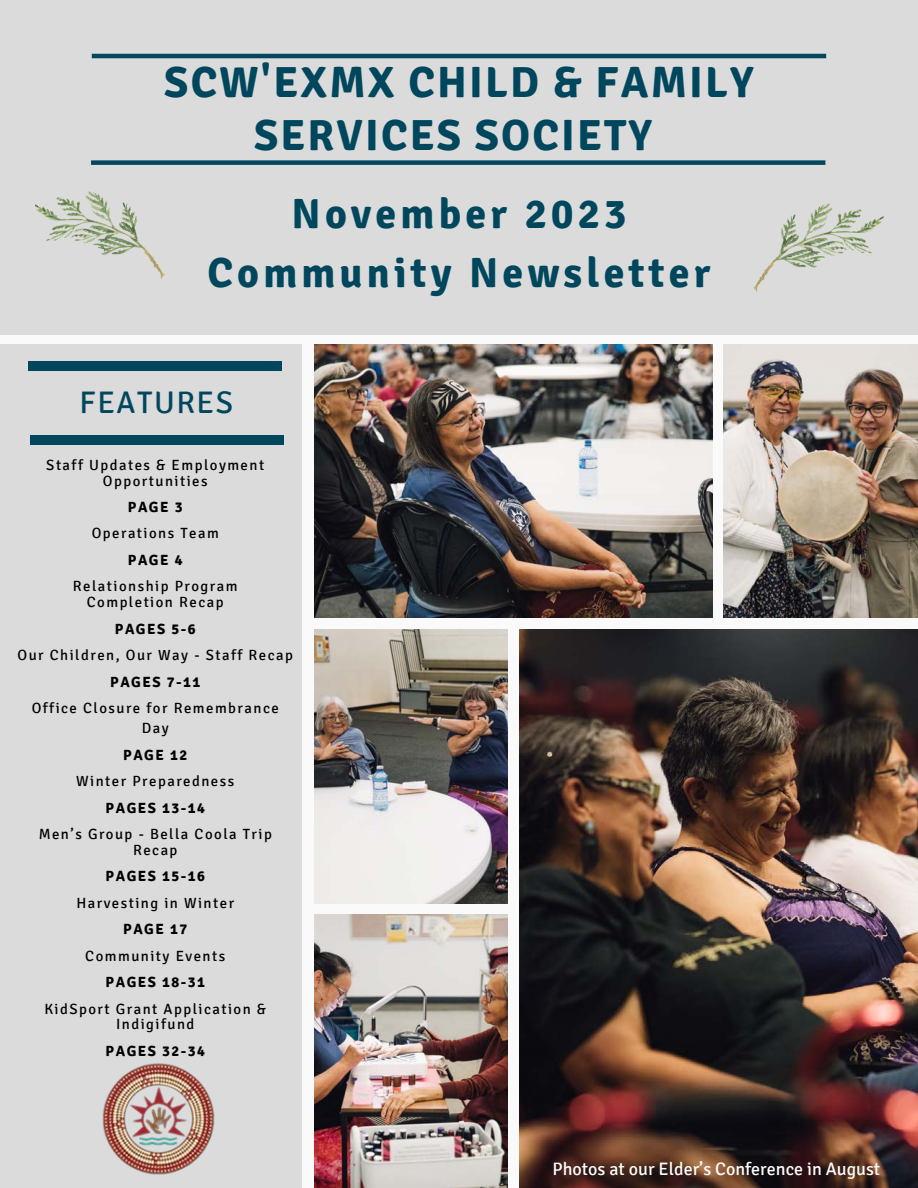
<style>
.page{position:relative;width:918px;height:1188px;background:#fafafa}
.page>*{position:absolute;margin:0;border:0;box-sizing:border-box;transform-origin:0 0}
.t1{font:700 43.5px/52.8px "Signika";letter-spacing:.05em;color:#00475d;text-align:center}
.t2{font:700 42px "Signika";letter-spacing:.1em;color:#00475d}
.t3{font:31.2px "Signika";letter-spacing:.05em;color:#00475d}
.t4{font:18px "Signika";color:#fff}
.t5{font:14.85px/15.8px "Signika";letter-spacing:.1em;color:#000;text-align:center}
.t6{font:700 14.85px "Signika";letter-spacing:.1em;color:#000}
</style>
<div class="page">
<img style="left:519px;top:629px;width:398px;height:559px">
<img style="left:314px;top:344px;width:399px;height:274px">
<img style="left:724px;top:344px;width:193px;height:274px">
<img style="left:314px;top:629px;width:194px;height:275px">
<img style="left:314px;top:915px;width:194px;height:273px">
<div style="left:0;top:0;width:918px;height:335px;background:#dbdbdb"></div>
<div style="left:0;top:344px;width:302px;height:844px;background:#dbdbdb"></div>
<div style="left:28px;top:362px;width:254px;height:9px;background:#00475d"></div>
<div style="left:31px;top:436px;width:253px;height:9px;background:#00475d"></div>
<img style="left:102px;top:1063px;width:112px;height:112px">
<img style="left:754px;top:204px;width:129px;height:87px">
<img style="left:35px;top:191px;width:129px;height:88px">
<hr style="left:92px;top:54px;width:734px;height:4px;background:#00475d">
<div style="left:91px;top:160px;width:734px;height:5px;background:#00475d"></div>
<p class="t1" style="left:164px;top:56px;width:591px">SCW'EXMX CHILD &amp; FAMILY<br>SERVICES SOCIETY</p>
<p class="t2" style="left:292px;top:189px;width:336px">November 2023</p>
<p class="t2" style="left:207px;top:247px;width:505px">Community Newsletter</p>
<p class="t3" style="left:80px;top:384px;width:155px">FEATURES</p>
<p class="t5" style="left:46px;top:457px;width:219px">Staff Updates &amp; Employment<br>Opportunities</p>
<p class="t6" style="left:128px;top:498px;width:56px">PAGE 3</p>
<p class="t5" style="left:92px;top:526px;width:129px">Operations Team</p>
<p class="t6" style="left:128px;top:551px;width:56px">PAGE 4</p>
<p class="t5" style="left:73px;top:579px;width:166px">Relationship Program<br>Completion Recap</p>
<p class="t6" style="left:115px;top:620px;width:82px">PAGES 5-6</p>
<p class="t5" style="left:18px;top:647px;width:277px">Our Children, Our Way - Staff Recap</p>
<p class="t6" style="left:110px;top:673px;width:92px">PAGES 7-11</p>
<p class="t5" style="left:32px;top:698px;width:249px;line-height:20.2px">Office Closure for Remembrance<br>Day</p>
<p class="t6" style="left:123px;top:746px;width:66px">PAGE 12</p>
<p class="t5" style="left:76px;top:774px;width:160px">Winter Preparedness</p>
<p class="t6" style="left:106px;top:799px;width:101px">PAGES 13-14</p>
<p class="t5" style="left:39px;top:826px;width:235px">Men’s Group - Bella Coola Trip<br>Recap</p>
<p class="t6" style="left:106px;top:867px;width:101px">PAGES 15-16</p>
<p class="t5" style="left:76px;top:895px;width:159px">Harvesting in Winter</p>
<p class="t6" style="left:123px;top:920px;width:66px">PAGE 17</p>
<p class="t5" style="left:85px;top:948px;width:141px">Community Events</p>
<p class="t6" style="left:106px;top:973px;width:101px">PAGES 18-31</p>
<p class="t5" style="left:44px;top:1001px;width:223px">KidSport Grant Application &amp;<br>Indigifund</p>
<p class="t6" style="left:106px;top:1042px;width:101px">PAGES 32-34</p>
<p class="t4" style="left:553px;top:1158px;width:329px">Photos at our Elder’s Conference in August</p>
</div>
